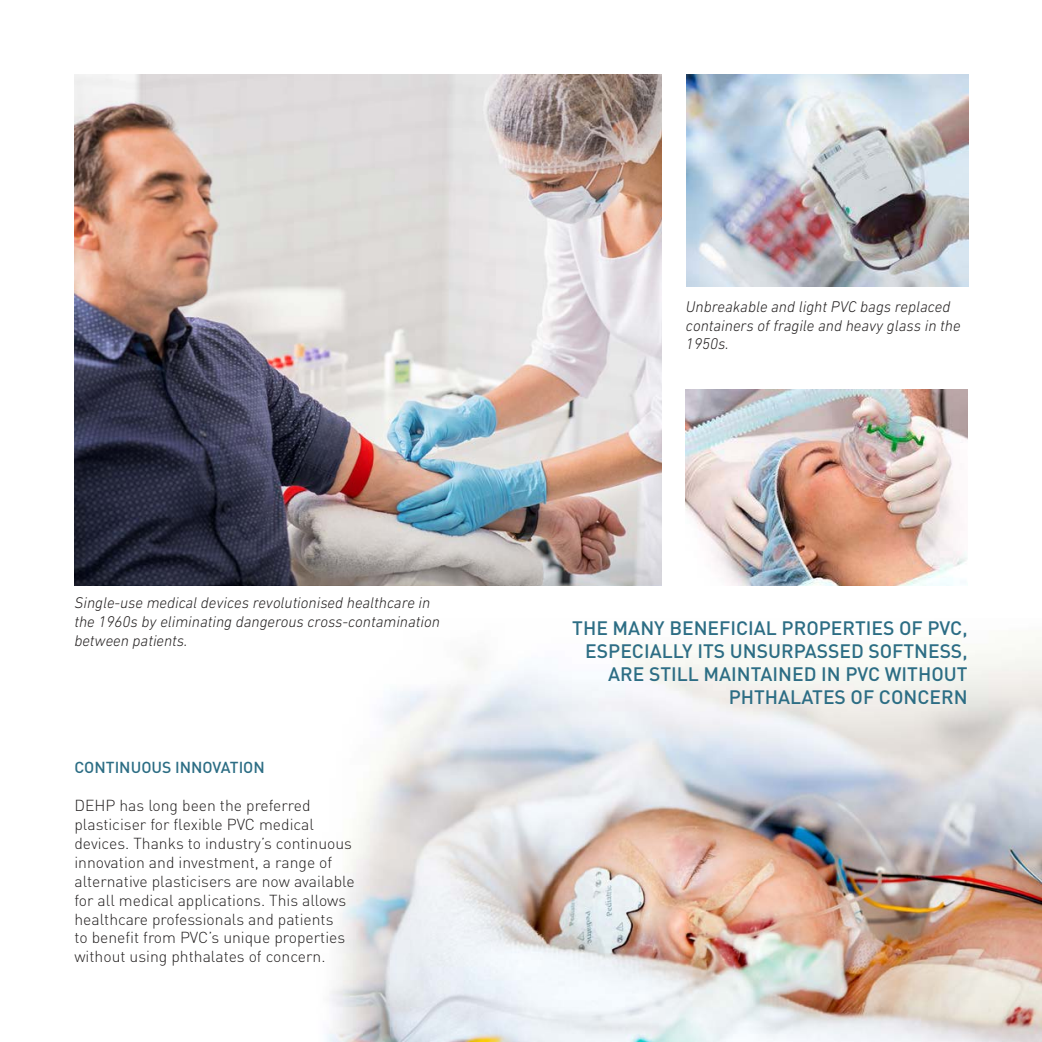
<style>
.page{position:relative;width:1042px;height:1042px;background:#fff}
.page>*{position:absolute;margin:0;border:0;box-sizing:border-box;transform-origin:0 0}
.t1{font:500 19.25px/23.1px "DIN";color:#2c6d84;text-align:right}
.t2{font:300 15.75px/18.9px "DIN";color:#221f1f}
.t3{font:italic 300 15.75px/18.9px "DIN Next LT Pro";color:#221f1f}
.t4{font:500 15.75px "DIN";color:#2c6d84}
</style>
<div class="page">
<img style="left:327px;top:637px;width:715px;height:405px">
<img style="left:686px;top:389px;width:282px;height:196px">
<img style="left:74px;top:74px;width:587px;height:511px">
<img style="left:686px;top:74px;width:282px;height:212px">
<p class="t3" style="left:74px;top:595px;width:367px">Single-use medical devices revolutionised healthcare in the 1960s by eliminating dangerous cross-contamination between patients.</p>
<p class="t4" style="left:74px;top:762px;width:192px">CONTINUOUS INNOVATION</p>
<p class="t2" style="left:74px;top:797px;width:282px">DEHP has long been the preferred plasticiser for flexible PVC medical devices. Thanks to industry’s continuous innovation and investment, a range of alternative plasticisers are now available for all medical applications. This allows healthcare professionals and patients<br>to benefit from PVC’s unique properties without using phthalates of concern.</p>
<p class="t3" style="left:686px;top:298px;width:276px">Unbreakable and light PVC bags replaced containers of fragile and heavy glass in the<br>1950s.</p>
<p class="t1" style="left:572px;top:618px;width:397px">THE MANY BENEFICIAL PROPERTIES OF PVC, ESPECIALLY ITS UNSURPASSED SOFTNESS, ARE STILL MAINTAINED IN PVC WITHOUT PHTHALATES OF CONCERN</p>
</div>
